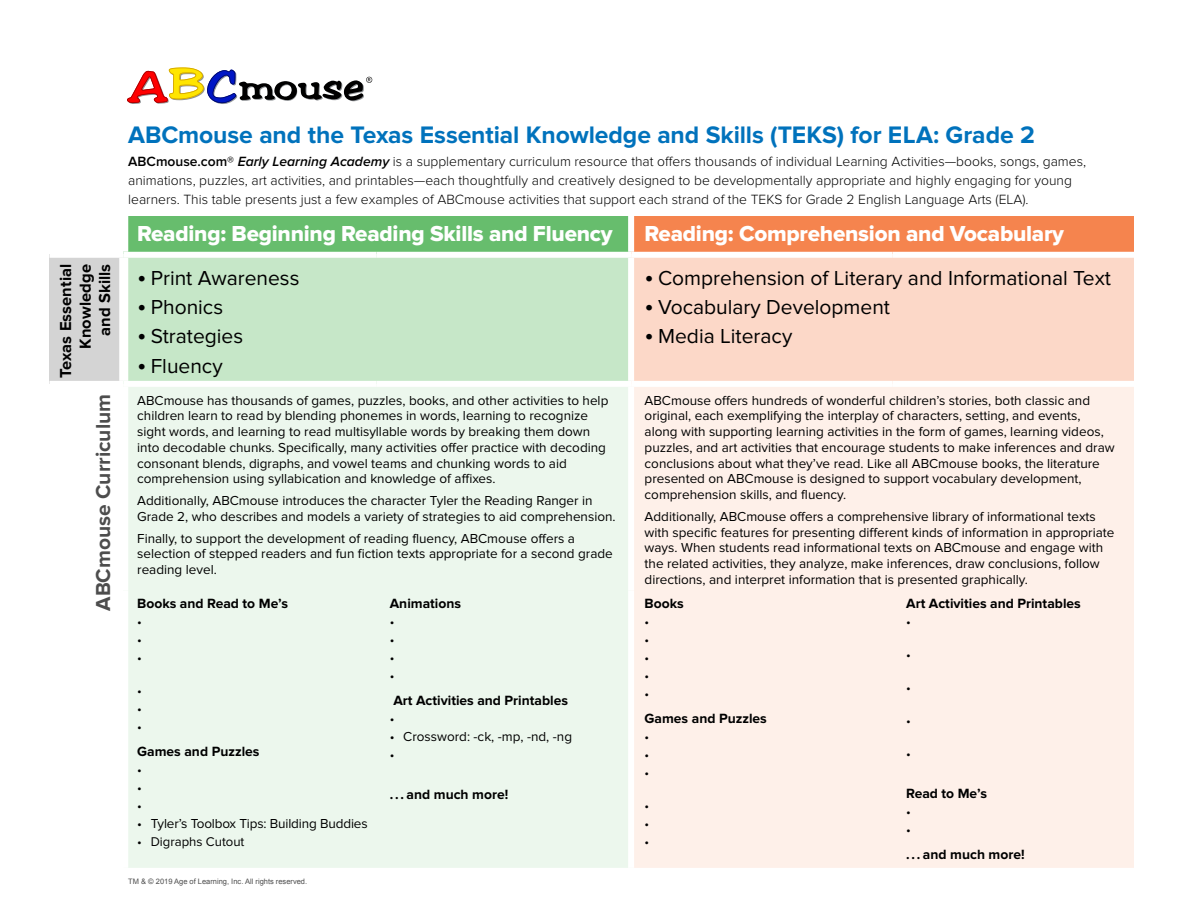
<style>
.page{position:relative;width:1188px;height:918px;background:#fff}
.page>*{position:absolute;margin:0;border:0;box-sizing:border-box;transform-origin:0 0}
.t1{font:700 24.75px "Proxima Nova";letter-spacing:-.005em;color:#0072bc}
.t2{font:22.5px "Proxima Nova Extrabld";letter-spacing:-.01em;color:#fff}
.t3{font:21px "Proxima Nova";color:#000}
.t4{font:700 21px "Proxima Nova";color:#4d4d4d}
.t5{font:700 16.5px/19.5px "Proxima Nova";letter-spacing:.005em;color:#000;text-align:right}
.t6{font:300 13.8px/18.8px "Proxima Nova";color:#000}
.t7{font:700 13.8px "Proxima Nova";color:#000}
.t8{font:13.5px/15.8px "Proxima Nova";color:#000}
.t9{font:13.2px/18px "Proxima Nova";color:#000;text-align:justify}
.t10{font:7.5px "Arial";color:#4d4d4d}
.s1{font-weight:600}
.s2{font-weight:600;font-style:italic}
.s3{font-size:26.25px}
</style>
<div class="page">
<div style="left:124px;top:216px;width:507px;height:39px;background:#67bd6d"></div>
<div style="left:631px;top:216px;width:503px;height:39px;background:#f5844e"></div>
<div style="left:50px;top:255px;width:74px;height:129px;background:#d4d4d4"></div>
<div style="left:124px;top:255px;width:507px;height:129px;background:#c6e7c8"></div>
<div style="left:631px;top:255px;width:503px;height:129px;background:#fcd8c8"></div>
<div style="left:124px;top:384px;width:507px;height:207px;background:#ecf7ed"></div>
<div style="left:634px;top:387px;width:500px;height:481px;background:#fef0e9"></div>
<div style="left:128px;top:591px;width:500px;height:277px;background:#ecf7ed"></div>
<div style="left:628px;top:216px;width:6px;height:36px;background:#fff"></div>
<div style="left:628px;top:387px;width:6px;height:204px;background:#fff"></div>
<div style="left:119px;top:216px;width:9px;height:36px;background:#fff"></div>
<div style="left:119px;top:387px;width:9px;height:204px;background:#fff"></div>
<div style="left:50px;top:381px;width:74px;height:6px;background:#fff"></div>
<div style="left:50px;top:252px;width:74px;height:6px;background:#fff"></div>
<div style="left:631px;top:381px;width:262px;height:6px;background:#fff"></div>
<div style="left:893px;top:381px;width:241px;height:6px;background:#fff"></div>
<div style="left:631px;top:252px;width:262px;height:6px;background:#fff"></div>
<div style="left:893px;top:252px;width:241px;height:6px;background:#fff"></div>
<div style="left:124px;top:252px;width:252px;height:6px;background:#fff"></div>
<div style="left:376px;top:252px;width:255px;height:6px;background:#fff"></div>
<div style="left:628px;top:258px;width:6px;height:123px;background:#fff"></div>
<div style="left:124px;top:381px;width:252px;height:6px;background:#fff"></div>
<div style="left:376px;top:381px;width:255px;height:6px;background:#fff"></div>
<div style="left:119px;top:258px;width:9px;height:123px;background:#fff"></div>
<svg style="left:127px;top:68px;width:245px;height:36px"></svg>
<h1 class="t1" style="left:128px;top:120px;width:908px">ABCmouse and the Texas Essential Knowledge and Skills (TEKS) for ELA: Grade 2</h1>
<p class="t6" style="left:128px;top:152px;width:959px"><span class="s1">ABCmouse.com®</span> <span class="s2">Early Learning Academy</span> is a supplementary curriculum resource that offers thousands of individual Learning Activities—books, songs, games, animations, puzzles, art activities, and printables—each thoughtfully and creatively designed to be developmentally appropriate and highly engaging for young learners. This table presents just a few examples of ABCmouse activities that support each strand of the TEKS for Grade 2 English Language Arts (ELA).</p>
<h2 class="t2" style="left:137px;top:221px;width:477px">Reading: Beginning Reading Skills and Fluency</h2>
<h2 class="t2" style="left:645px;top:221px;width:421px">Reading: Comprehension and Vocabulary</h2>
<p class="t5" style="left:56px;top:378px;width:116px;rotate:-90deg">Texas Essential<br>Knowledge and Skills</p>
<h3 class="t3" style="left:137px;top:266px;width:164px"><span class="s3">•</span> Print Awareness</h3>
<h3 class="t3" style="left:137px;top:295px;width:87px"><span class="s3">•</span> Phonics</h3>
<h3 class="t3" style="left:137px;top:324px;width:107px"><span class="s3">•</span> Strategies</h3>
<h3 class="t3" style="left:137px;top:354px;width:87px"><span class="s3">•</span> Fluency</h3>
<h3 class="t4" style="left:91px;top:611px;width:218px;rotate:-90deg">ABCmouse Curriculum</h3>
<p class="t8" style="left:137px;top:392px;width:473px">ABCmouse has thousands of games, puzzles, books, and other activities to help children learn to read by blending phonemes in words, learning to recognize sight words, and learning to read multisyllable words by breaking them down into decodable chunks. Specifically, many activities offer practice with decoding consonant blends, digraphs, and vowel teams and chunking words to aid comprehension using syllabication and knowledge of affixes.</p>
<p class="t8" style="left:137px;top:493px;width:480px">Additionally, ABCmouse introduces the character Tyler the Reading Ranger in<br>Grade 2, who describes and models a variety of strategies to aid comprehension.</p>
<p class="t8" style="left:137px;top:531px;width:477px">Finally, to support the development of reading fluency, ABCmouse offers a selection of stepped readers and fun fiction texts appropriate for a second grade reading level.</p>
<p class="t7" style="left:390px;top:596px;width:73px">Animations</p>
<p class="t9" style="left:390px;top:613px;width:6px">• • • •</p>
<p class="t7" style="left:393px;top:693px;width:176px">Art Activities and Printables</p>
<p class="t9" style="left:390px;top:710px;width:6px">•</p>
<p class="t8" style="left:390px;top:729px;width:184px">• Crossword: -ck, -mp, -nd, -ng</p>
<p class="t9" style="left:390px;top:746px;width:6px">•</p>
<p class="t7" style="left:390px;top:787px;width:120px">. . . and much more!</p>
<p class="t7" style="left:137px;top:596px;width:152px">Books and Read to Me’s</p>
<p class="t9" style="left:137px;top:613px;width:6px">• • •</p>
<p class="t9" style="left:137px;top:682px;width:6px">• • •</p>
<p class="t7" style="left:137px;top:744px;width:124px">Games and Puzzles</p>
<p class="t9" style="left:137px;top:761px;width:6px">• • •</p>
<p class="t8" style="left:137px;top:816px;width:232px">• Tyler’s Toolbox Tips: Building Buddies</p>
<p class="t9" style="left:137px;top:833px;width:109px">• Digraphs Cutout</p>
<p class="t10" style="left:128px;top:877px;width:180px">TM &amp; © 2019 Age of Learning, Inc. All rights reserved.</p>
<h3 class="t3" style="left:645px;top:266px;width:468px"><span class="s3">•</span> Comprehension of Literary and Informational Text</h3>
<h3 class="t3" style="left:645px;top:295px;width:247px"><span class="s3">•</span> Vocabulary Development</h3>
<h3 class="t3" style="left:645px;top:324px;width:149px"><span class="s3">•</span> Media Literacy</h3>
<p class="t8" style="left:645px;top:393px;width:472px">ABCmouse offers hundreds of wonderful children’s stories, both classic and original, each exemplifying the interplay of characters, setting, and events, along with supporting learning activities in the form of games, learning videos, puzzles, and art activities that encourage students to make inferences and draw conclusions about what they’ve read. Like all ABCmouse books, the literature presented on ABCmouse is designed to support vocabulary development, comprehension skills, and fluency.</p>
<p class="t8" style="left:645px;top:509px;width:471px">Additionally, ABCmouse offers a comprehensive library of informational texts with specific features for presenting different kinds of information in appropriate ways. When students read informational texts on ABCmouse and engage with the related activities, they analyze, make inferences, draw conclusions, follow directions, and interpret information that is presented graphically.</p>
<p class="t7" style="left:645px;top:596px;width:41px">Books</p>
<p class="t9" style="left:645px;top:613px;width:6px">• • • • •</p>
<p class="t7" style="left:645px;top:711px;width:124px">Games and Puzzles</p>
<p class="t9" style="left:645px;top:728px;width:6px">• • •</p>
<p class="t9" style="left:645px;top:797px;width:6px">• • •</p>
<p class="t7" style="left:906px;top:596px;width:176px">Art Activities and Printables</p>
<p class="t9" style="left:906px;top:613px;width:6px">•</p>
<p class="t9" style="left:906px;top:646px;width:6px">•</p>
<p class="t9" style="left:906px;top:679px;width:6px">•</p>
<p class="t9" style="left:906px;top:712px;width:6px">•</p>
<p class="t9" style="left:906px;top:745px;width:6px">•</p>
<p class="t7" style="left:906px;top:786px;width:82px">Read to Me’s</p>
<p class="t9" style="left:906px;top:803px;width:6px">• •</p>
<p class="t7" style="left:906px;top:846px;width:120px">. . . and much more!</p>
</div>
